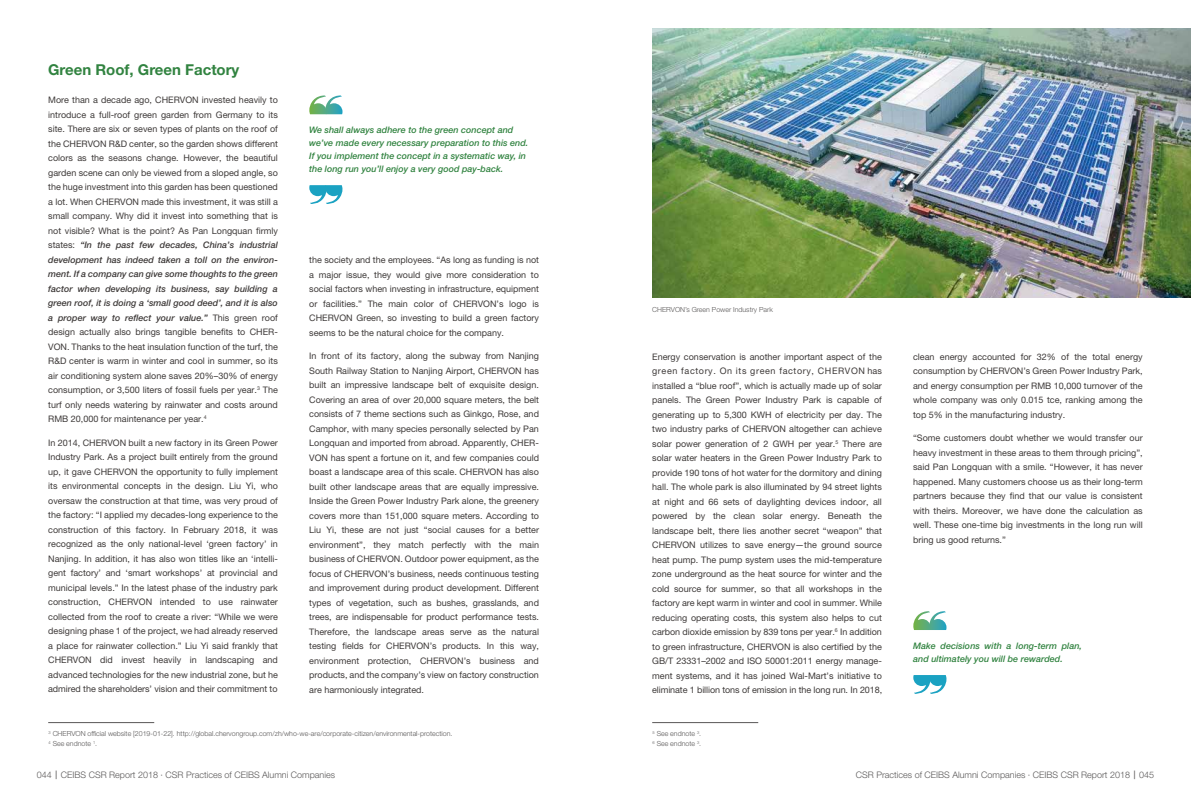
<style>
.page{position:relative;width:1191px;height:808px;background:#fff}
.page>*{position:absolute;margin:0;border:0;box-sizing:border-box;transform-origin:0 0}
.t1{font:700 15px "Helvetica Neue LT Pro";color:#318340}
.t2{font:9px/14.5px "Helvetica Neue LT Pro";color:#3e3a39;text-align:justify}
.t3{font:italic 500 9px/13px "Helvetica Neue LT Pro";color:#318340}
.t4{font:300 9px "Helvetica Neue LT Pro";color:#595757}
.t5{font:300 7px/10px "Helvetica Neue LT Pro";color:#595757}
.s1{font-weight:500;font-style:italic}
.s2{font-family:"HY Qi Hei EES";font-weight:400}
</style>
<div class="page">
<img style="left:652px;top:28px;width:539px;height:270px">
<hr style="left:48px;top:722px;width:106px;height:1px;background:#595757">
<hr style="left:652px;top:722px;width:106px;height:1px;background:#595757">
<svg style="left:309px;top:95px;width:33px;height:19px"></svg>
<svg style="left:309px;top:185px;width:34px;height:19px"></svg>
<svg style="left:913px;top:611px;width:33px;height:19px"></svg>
<svg style="left:913px;top:675px;width:34px;height:19px"></svg>
<h1 class="t1" style="left:48px;top:60px;width:193px">Green Roof, Green Factory</h1>
<p class="t2" style="left:48px;top:93px;width:231px">More than a decade ago, CHERVON invested heavily to introduce a full-roof green garden from Germany to its site. There are six or seven types of plants on the roof of the CHERVON R&amp;D center, so the garden shows different colors as the seasons change. However, the beautiful garden scene can only be viewed from a sloped angle, so the huge investment into this garden has been questioned a lot. When CHERVON made this investment, it was still a small company. Why did it invest into something that is not visible? What is the point? As Pan Longquan firmly states: <span class="s1">“In the past few decades, China’s industrial development has indeed taken a toll on the environ&shy;ment. If a company can give some thoughts to the green factor when developing its business, say building a green roof, it is doing a ‘small good deed’, and it is also a proper way to reflect your value.”</span> This green roof design actually also brings tangible benefits to CHER-VON. Thanks to the heat insulation function of the turf, the R&amp;D center is warm in winter and cool in summer, so its air conditioning system alone saves 20%–30% of energy consumption, or 3,500 liters of fossil fuels per year.<sup>3</sup> The turf only needs watering by rainwater and costs around RMB 20,000 for maintenance per year.<sup>4</sup></p>
<p class="t2" style="left:48px;top:435px;width:231px">In 2014, CHERVON built a new factory in its Green Power Industry Park. As a project built entirely from the ground up, it gave CHERVON the opportunity to fully implement its environmental concepts in the design. Liu Yi, who oversaw the construction at that time, was very proud of the factory: “I applied my decades-long experience to the construction of this factory. In February 2018, it was recognized as the only national-level ‘green factory’ in Nanjing. In addition, it has also won titles like an ‘intelli&shy;gent factory’ and ‘smart workshops’ at provincial and municipal levels.” In the latest phase of the industry park construction, CHERVON intended to use rainwater collected from the roof to create a river: “While we were designing phase 1 of the project, we had already reserved a place for rainwater collection.” Liu Yi said frankly that CHERVON did invest heavily in landscaping and advanced technologies for the new industrial zone, but he admired the shareholders’ vision and their commitment to</p>
<p class="t3" style="left:309px;top:124px;width:221px">We shall always adhere to the green concept and we’ve made every necessary preparation to this end.<br>If you implement the concept in a systematic way, in the long run you’ll enjoy a very good pay-back.</p>
<p class="t2" style="left:309px;top:252px;width:231px">the society and the employees. “As long as funding is not a major issue, they would give more consideration to social factors when investing in infrastructure, equipment or facilities.” The main color of CHERVON’s logo is CHERVON Green, so investing to build a green factory seems to be the natural choice for the company.</p>
<p class="t2" style="left:309px;top:348px;width:231px">In front of its factory, along the subway from Nanjing South Railway Station to Nanjing Airport, CHERVON has built an impressive landscape belt of exquisite design.<br>Covering an area of over 20,000 square meters, the belt consists of 7 theme sections such as Ginkgo, Rose, and Camphor, with many species personally selected by Pan Longquan and imported from abroad. Apparently, CHER-VON has spent a fortune on it, and few companies could boast a landscape area of this scale. CHERVON has also built other landscape areas that are equally impressive.<br>Inside the Green Power Industry Park alone, the greenery covers more than 151,000 square meters. According to Liu Yi, these are not just “social causes for a better environment”, they match perfectly with the main business of CHERVON. Outdoor power equipment, as the focus of CHERVON’s business, needs continuous testing and improvement during product development. Different types of vegetation, such as bushes, grasslands, and trees, are indispensable for product performance tests.<br>Therefore, the landscape areas serve as the natural testing fields for CHERVON’s products. In this way, environment protection, CHERVON’s business and products, and the company’s view on factory construction are harmoniously integrated.</p>
<p class="t5" style="left:652px;top:304px;width:122px">CHERVON’s Green Power Industry Park</p>
<p class="t2" style="left:652px;top:349px;width:231px">Energy conservation is another important aspect of the green factory. On its green factory, CHERVON has installed a “blue roof”, which is actually made up of solar panels. The Green Power Industry Park is capable of generating up to 5,300 KWH of electricity per day. The two industry parks of CHERVON altogether can achieve solar power generation of 2 GWH per year.<sup>5</sup> There are solar water heaters in the Green Power Industry Park to provide 190 tons of hot water for the dormitory and dining hall. The whole park is also illuminated by 94 street lights at night and 66 sets of daylighting devices indoor, all powered by the clean solar energy. Beneath the landscape belt, there lies another secret “weapon” that CHERVON utilizes to save energy—the ground source heat pump. The pump system uses the mid-temperature zone underground as the heat source for winter and the cold source for summer, so that all workshops in the factory are kept warm in winter and cool in summer. While reducing operating costs, this system also helps to cut carbon dioxide emission by 839 tons per year.<sup>6</sup> In addition to green infrastructure, CHERVON is also certified by the GB/T 23331–2002 and ISO 50001:2011 energy manage&shy;ment systems, and it has joined Wal-Mart’s initiative to eliminate 1 billion tons of emission in the long run. In 2018,</p>
<p class="t2" style="left:913px;top:349px;width:231px">clean energy accounted for 32% of the total energy consumption by CHERVON’s Green Power Industry Park, and energy consumption per RMB 10,000 turnover of the whole company was only 0.015 tce, ranking among the top 5% in the manufacturing industry.</p>
<p class="t2" style="left:913px;top:430px;width:231px">“Some customers doubt whether we would transfer our heavy investment in these areas to them through pricing”, said Pan Longquan with a smile. “However, it has never happened. Many customers choose us as their long-term partners because they find that our value is consistent with theirs. Moreover, we have done the calculation as well. These one-time big investments in the long run will bring us good returns.”</p>
<p class="t3" style="left:913px;top:639px;width:170px">Make decisions with a long-term plan, and ultimately you will be rewarded.</p>
<p class="t5" style="left:48px;top:729px;width:405px"><sup>3</sup> CHERVON official website [2019-01-22]. http://global.chervongroup.com/zh/who-we-are/corporate-citizen/environmental-protection.<br><sup>4</sup> See endnote <sup>1</sup>.</p>
<p class="t5" style="left:652px;top:729px;width:50px"><sup>5</sup> See endnote <sup>3</sup>.<br><sup>6</sup> See endnote <sup>3</sup>.</p>
<p class="t4" style="left:37px;top:769px;width:300px">044<span class="s2">｜</span>CEIBS CSR Report 2018 · CSR Practices of CEIBS Alumni Companies</p>
<p class="t4" style="left:856px;top:769px;width:300px">CSR Practices of CEIBS Alumni Companies · CEIBS CSR Report 2018<span class="s2">｜</span>045</p>
</div>
